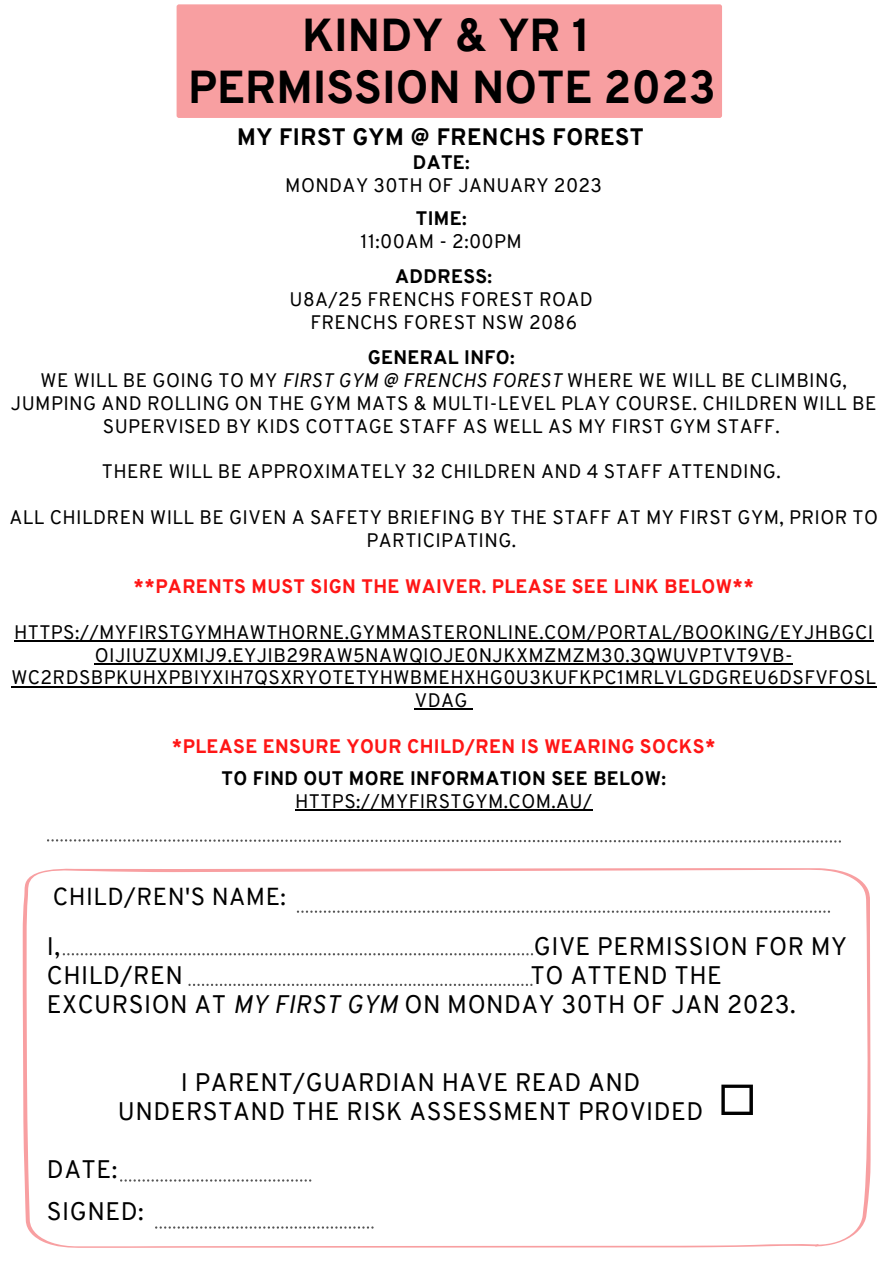
<style>
.page{position:relative;width:893px;height:1264px;background:#fff}
.page>*{position:absolute;margin:0;border:0;box-sizing:border-box;transform-origin:0 0}
.t1{font:800 45px/51.8px "Overpass";color:#000;text-align:center}
.t2{font:24.75px/29.2px "Overpass";letter-spacing:.02em;color:#000}
.t3{font:24px "Overpass";letter-spacing:.02em;color:#000}
.t4{font:800 23.25px "Overpass";letter-spacing:.02em;color:#000}
.t5{font:19.05px/23px "Overpass";letter-spacing:.02em;color:#000;text-align:center}
.t6{font:800 19.05px "Overpass";letter-spacing:.02em;color:#ff1616}
.t7{font:800 19.05px "Overpass";letter-spacing:.02em;color:#000}
.s1{font-weight:800}
.s2{font-style:italic}
</style>
<div class="page">
<svg style="left:47px;top:839px;width:793px;height:3px"></svg>
<div style="left:176px;top:4px;width:546px;height:114px;background:#f89fa1;border-radius:2px"></div>
<svg style="left:23px;top:868px;width:847px;height:379px"></svg>
<svg style="left:297px;top:910px;width:533px;height:2px"></svg>
<svg style="left:63px;top:953px;width:470px;height:2px"></svg>
<svg style="left:188px;top:983px;width:344px;height:3px"></svg>
<svg style="left:721px;top:1084px;width:31px;height:30px"></svg>
<svg style="left:155px;top:1226px;width:218px;height:2px"></svg>
<svg style="left:120px;top:1179px;width:191px;height:2px"></svg>
<hr style="left:14px;top:639px;width:859px;height:2px;background:#000">
<hr style="left:95px;top:662px;width:697px;height:2px;background:#000">
<hr style="left:11px;top:685px;width:865px;height:2px;background:#000">
<hr style="left:415px;top:708px;width:53px;height:2px;background:#000">
<hr style="left:295px;top:809px;width:297px;height:2px;background:#000">
<h1 class="t1" style="left:188px;top:14px;width:529px">KINDY &amp; YR 1<br>PERMISSION NOTE 2023</h1>
<p class="t4" style="left:237px;top:127px;width:408px">MY FIRST GYM @ FRENCHS FOREST</p>
<p class="t7" style="left:412px;top:155px;width:59px">DATE:</p>
<p class="t5" style="left:285px;top:176px;width:318px">MONDAY 30TH OF JANUARY 2023</p>
<p class="t7" style="left:416px;top:211px;width:52px">TIME:</p>
<p class="t5" style="left:360px;top:232px;width:163px">11:00AM - 2:00PM</p>
<p class="t7" style="left:395px;top:269px;width:98px">ADDRESS:</p>
<p class="t5" style="left:289px;top:290px;width:305px">U8A/25 FRENCHS FOREST ROAD<br>FRENCHS FOREST NSW 2086</p>
<p class="t5" style="left:11px;top:347px;width:866px"><span class="s1">GENERAL INFO:<br></span>WE WILL BE GOING TO MY <span class="s2">FIRST GYM @ FRENCHS FOREST</span> WHERE WE WILL BE CLIMBING, JUMPING AND ROLLING ON THE GYM MATS &amp; MULTI-LEVEL PLAY COURSE. CHILDREN WILL BE SUPERVISED BY KIDS COTTAGE STAFF AS WELL AS MY FIRST GYM STAFF.</p>
<p class="t5" style="left:102px;top:462px;width:680px">THERE WILL BE APPROXIMATELY 32 CHILDREN AND 4 STAFF ATTENDING.</p>
<p class="t5" style="left:9px;top:508px;width:870px">ALL CHILDREN WILL BE GIVEN A SAFETY BRIEFING BY THE STAFF AT MY FIRST GYM, PRIOR TO<br>PARTICIPATING.</p>
<p class="t6" style="left:134px;top:578px;width:621px">**PARENTS MUST SIGN THE WAIVER. PLEASE SEE LINK BELOW**</p>
<p class="t5" style="left:11px;top:622px;width:866px">HTTPS://MYFIRSTGYMHAWTHORNE.GYMMASTERONLINE.COM/PORTAL/BOOKING/EYJHBGCI OIJIUZUXMIJ9.EYJIB29RAW5NAWQIOJE0NJKXMZMZM30.3QWUVPTVT9VB-WC2RDSBPKUHXPBIYXIH7QSXRYOTETYHWBMEHXHG0U3KUFKPC1MRLVLGDGREU6DSFVFOSL VDAG</p>
<p class="t6" style="left:172px;top:738px;width:545px">*PLEASE ENSURE YOUR CHILD/REN IS WEARING SOCKS*</p>
<p class="t7" style="left:221px;top:771px;width:446px">TO FIND OUT MORE INFORMATION SEE BELOW:</p>
<p class="t5" style="left:295px;top:792px;width:298px">HTTPS://MYFIRSTGYM.COM.AU/</p>
<p class="t3" style="left:53px;top:887px;width:235px">CHILD/REN'S NAME:</p>
<p class="t2" style="left:47px;top:933px;width:15px">I,</p>
<p class="t2" style="left:534px;top:933px;width:315px">GIVE PERMISSION FOR MY</p>
<p class="t2" style="left:47px;top:963px;width:137px">CHILD/REN</p>
<p class="t2" style="left:47px;top:963px;width:750px;text-indent:483px">TO ATTEND THE<br>EXCURSION AT <span class="s2">MY FIRST GYM</span> ON MONDAY 30TH OF JAN 2023.</p>
<p class="t2" style="left:118px;top:1070px;width:587px;text-align:center">I PARENT/GUARDIAN HAVE READ AND<br>UNDERSTAND THE RISK ASSESSMENT PROVIDED</p>
<p class="t2" style="left:47px;top:1151px;width:98px;line-height:41.5px">DATE:<br>SIGNED:</p>
</div>
